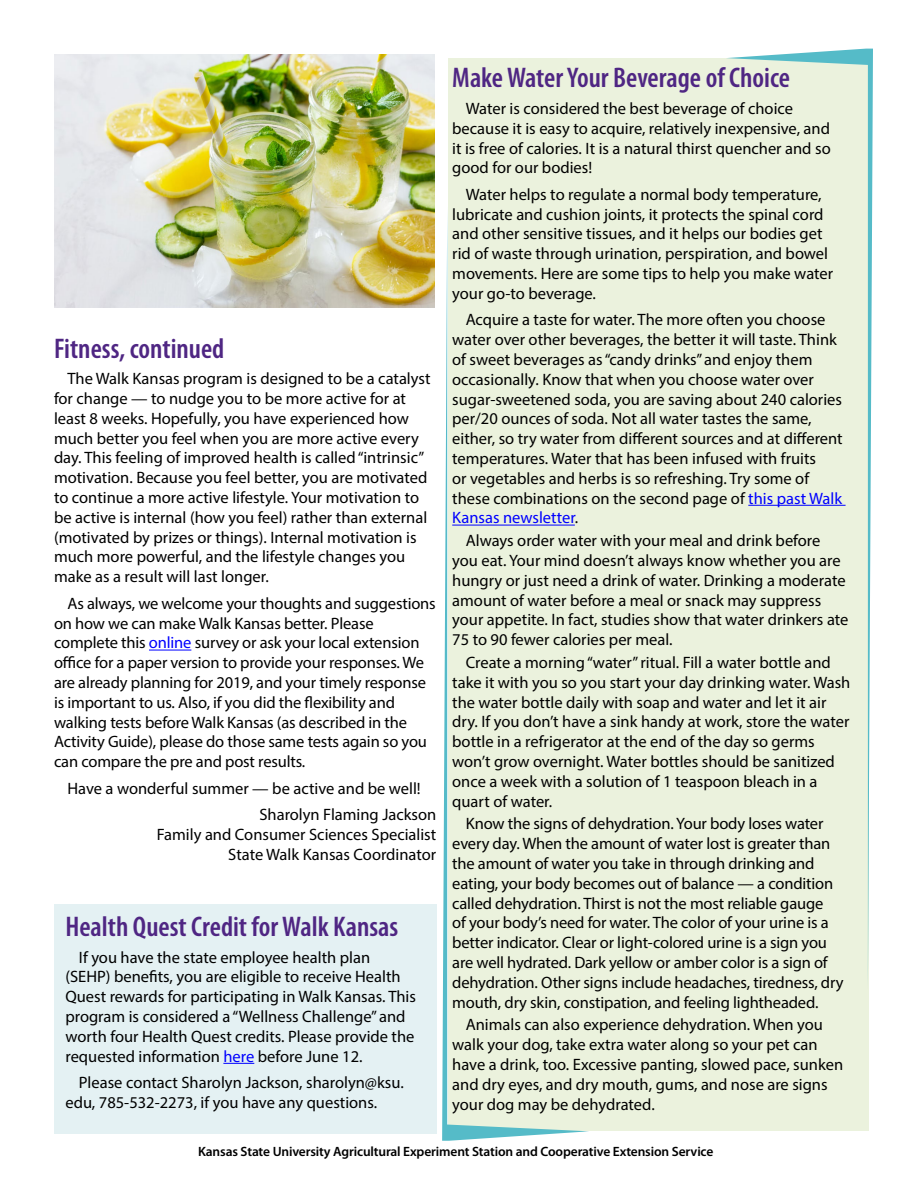
<style>
.page{position:relative;width:918px;height:1188px;background:#fff}
.page>*{position:absolute;margin:0;border:0;box-sizing:border-box;transform-origin:0 0}
.t1{font:600 condensed 28.5px "Myriad Pro";color:#4f2683}
.t2{font:16.5px/19.8px "Myriad Pro";color:#000}
.t3{font:600 13.5px "Myriad Pro";letter-spacing:-.01em;color:#000}
.s1{color:#00f}
</style>
<div class="page">
<hr style="left:149px;top:650px;width:42px;height:1px;background:#00f">
<div style="left:54px;top:904px;width:382px;height:230px;background:#e4f1f3"></div>
<div style="left:448px;top:58px;width:421px;height:1072px;background:#ebf2dd"></div>
<svg style="left:727px;top:49px;width:146px;height:927px"></svg>
<svg style="left:442px;top:217px;width:147px;height:924px"></svg>
<hr style="left:748px;top:505px;width:98px;height:1px;background:#00f">
<hr style="left:452px;top:525px;width:123px;height:1px;background:#00f">
<hr style="left:223px;top:1063px;width:31px;height:1px;background:#00f">
<img style="left:55px;top:54px;width:380px;height:253px">
<h1 class="t1" style="left:452px;top:60px;width:339px">Make Water Your Beverage of Choice</h1>
<p class="t2" style="left:452px;top:98px;width:380px;text-indent:13px">Water is considered the best beverage of choice because it is easy to acquire, relatively inexpensive, and it is free of calories. It is a natural thirst quencher and so good for our bodies!</p>
<p class="t2" style="left:452px;top:184px;width:382px;text-indent:13px">Water helps to regulate a normal body temperature, lubricate and cushion joints, it protects the spinal cord and other sensitive tissues, and it helps our bodies get rid of waste through urination, perspiration, and bowel movements. Here are some tips to help you make water your go-to beverage.</p>
<p class="t2" style="left:452px;top:310px;width:392px;text-indent:13px">Acquire a taste for water. The more often you choose water over other beverages, the better it will taste. Think of sweet beverages as “candy drinks” and enjoy them occasionally. Know that when you choose water over sugar-sweetened soda, you are saving about 240 calories per/20 ounces of soda. Not all water tastes the same, either, so try water from different sources and at different temperatures. Water that has been infused with fruits<br>or vegetables and herbs is so refreshing. Try some of these combinations on the second page of <span class="s1">this past Walk Kansas newsletter</span>.</p>
<p class="t2" style="left:452px;top:531px;width:398px;text-indent:13px">Always order water with your meal and drink before you eat. Your mind doesn’t always know whether you are hungry or just need a drink of water. Drinking a moderate amount of water before a meal or snack may suppress your appetite. In fact, studies show that water drinkers ate 75 to 90 fewer calories per meal.</p>
<p class="t2" style="left:452px;top:652px;width:400px;text-indent:13px">Create a morning “water” ritual. Fill a water bottle and take it with you so you start your day drinking water. Wash the water bottle daily with soap and water and let it air dry. If you don’t have a sink handy at work, store the water bottle in a refrigerator at the end of the day so germs won’t grow overnight. Water bottles should be sanitized once a week with a solution of 1 teaspoon bleach in a quart of water.</p>
<p class="t2" style="left:452px;top:814px;width:393px;text-indent:13px">Know the signs of dehydration. Your body loses water every day. When the amount of water lost is greater than the amount of water you take in through drinking and eating, your body becomes out of balance — a condition called dehydration. Thirst is not the most reliable gauge<br>of your body’s need for water. The color of your urine is a better indicator. Clear or light-colored urine is a sign you are well hydrated. Dark yellow or amber color is a sign of dehydration. Other signs include headaches, tiredness, dry mouth, dry skin, constipation, and feeling lightheaded.</p>
<p class="t2" style="left:452px;top:1015px;width:392px;text-indent:13px">Animals can also experience dehydration. When you walk your dog, take extra water along so your pet can have a drink, too. Excessive panting, slowed pace, sunken and dry eyes, and dry mouth, gums, and nose are signs your dog may be dehydrated.</p>
<h1 class="t1" style="left:54px;top:331px;width:172px">Fitness, continued</h1>
<p class="t2" style="left:54px;top:369px;width:378px;text-indent:13px">The Walk Kansas program is designed to be a catalyst for change — to nudge you to be more active for at least 8 weeks. Hopefully, you have experienced how much better you feel when you are more active every day. This feeling of improved health is called “intrinsic” motivation. Because you feel better, you are motivated to continue a more active lifestyle. Your motivation to be active is internal (how you feel) rather than external (motivated by prizes or things). Internal motivation is much more powerful, and the lifestyle changes you make as a result will last longer.</p>
<p class="t2" style="left:54px;top:593px;width:383px;text-indent:13px">As always, we welcome your thoughts and suggestions on how we can make Walk Kansas better. Please complete this <span class="s1">online</span> survey or ask your local extension office for a paper version to provide your responses. We are already planning for 2019, and your timely response is important to us. Also, if you did the flexibility and walking tests before Walk Kansas (as described in the Activity Guide), please do those same tests again so you can compare the pre and post results.</p>
<p class="t2" style="left:259px;top:775px;width:178px;line-height:26.5px;text-indent:-192px">Have a wonderful summer — be active and be well!<br>Sharolyn Flaming Jackson</p>
<p class="t2" style="left:157px;top:824px;width:281px;text-align:right">Family and Consumer Sciences Specialist<br>State Walk Kansas Coordinator</p>
<h1 class="t1" style="left:65px;top:909px;width:334px">Health Quest Credit for Walk Kansas</h1>
<p class="t2" style="left:65px;top:947px;width:352px;text-indent:13px">If you have the state employee health plan (SEHP) benefits, you are eligible to receive Health Quest rewards for participating in Walk Kansas. This program is considered a “Wellness Challenge” and worth four Health Quest credits. Please provide the requested information <span class="s1">here</span> before June 12.</p>
<p class="t2" style="left:65px;top:1073px;width:340px;text-indent:13px">Please contact Sharolyn Jackson, sharolyn@ksu. edu, 785-532-2273, if you have any questions.</p>
<p class="t3" style="left:198px;top:1143px;width:517px">Kansas State University Agricultural Experiment Station and Cooperative Extension Service</p>
</div>
